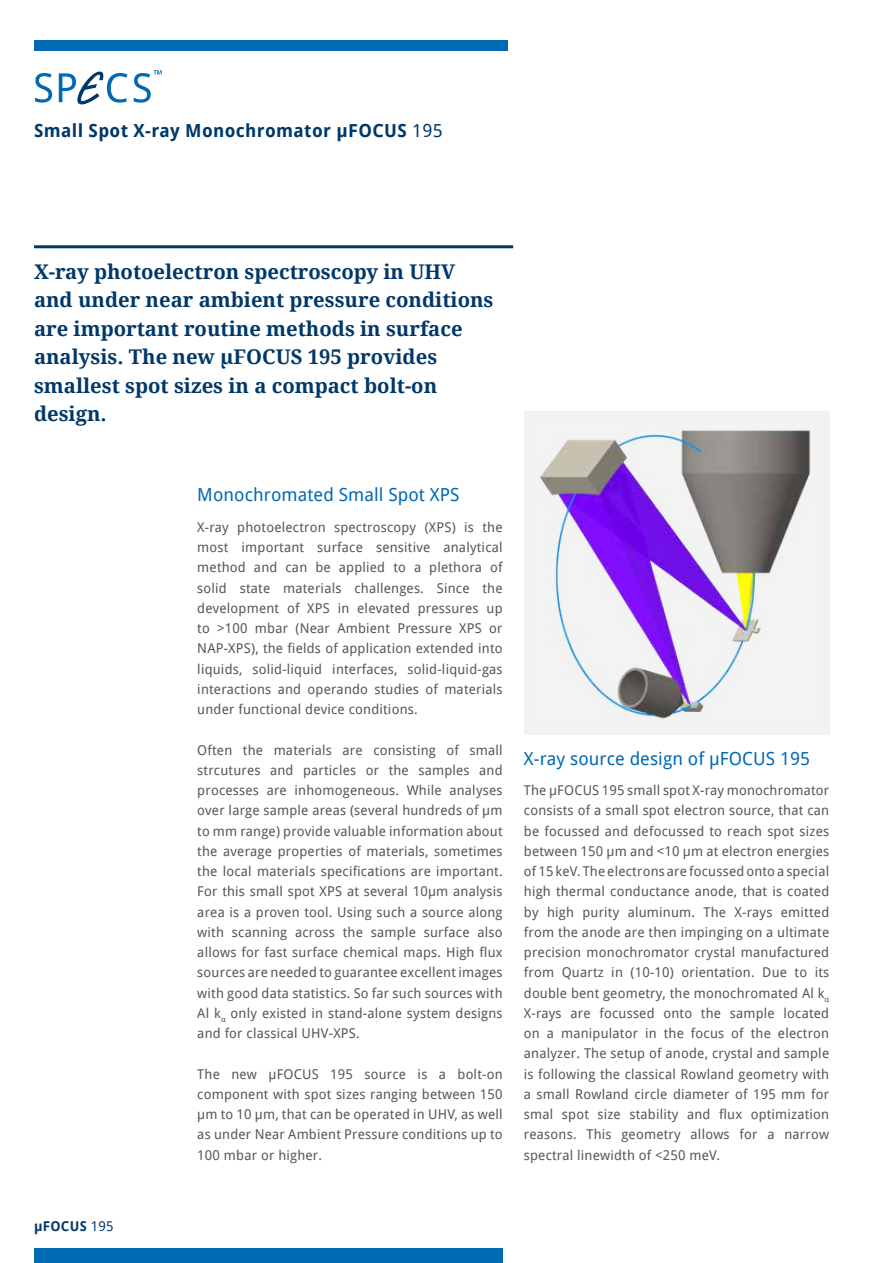
<style>
.page{position:relative;width:893px;height:1263px;background:#fff}
.page>*{position:absolute;margin:0;border:0;box-sizing:border-box;transform-origin:0 0}
.t1{font:700 20.25px/28.5px "Droid Serif Pro";color:#003869}
.t2{font:18px "Droid Sans Pro";letter-spacing:.005em;color:#0069b4}
.t3{font:700 18px "Droid Sans Pro";letter-spacing:.02em;color:#003869}
.t4{font:13.5px/20.2px "Droid Sans Pro";letter-spacing:.015em;color:#575756;text-align:justify}
.t5{font:700 13.5px "Droid Sans Pro";letter-spacing:.02em;color:#003869}
.s1{font-weight:400}
</style>
<div class="page">
<svg style="left:35px;top:70px;width:127px;height:34px"></svg>
<div style="left:34px;top:1248px;width:469px;height:15px;background:#0069b4"></div>
<div style="left:34px;top:40px;width:473px;height:11px;background:#0069b4"></div>
<hr style="left:34px;top:245px;width:479px;height:3px;background:#003869">
<div style="left:524px;top:411px;width:305px;height:324px;background:#f2f2f2"></div>
<img style="left:540px;top:430px;width:270px;height:289px">
<h2 class="t3" style="left:34px;top:118px;width:410px">Small Spot X-ray Monochromator µFOCUS <span class="s1">195</span></h2>
<h1 class="t1" style="left:34px;top:256px;width:461px">X-ray photoelectron spectroscopy in UHV and under near ambient pressure conditions are important routine methods in surface analysis. The new µFOCUS 195 provides smallest spot sizes in a compact bolt-on design.</h1>
<p class="t5" style="left:34px;top:1216px;width:81px">µFOCUS <span class="s1">195</span></p>
<h2 class="t2" style="left:197px;top:483px;width:264px">Monochromated Small Spot XPS</h2>
<p class="t4" style="left:197px;top:516px;width:307px">X-ray photoelectron spectroscopy (XPS) is the most important surface sensitive analytical method and can be applied to a plethora of solid state materials challenges. Since the development of XPS in elevated pressures up to &gt;100 mbar (Near Ambient Pressure XPS or NAP-XPS), the fields of application extended into liquids, solid-liquid interfaces, solid-liquid-gas interactions and operando studies of materials under functional device conditions.</p>
<p class="t4" style="left:197px;top:739px;width:307px">Often the materials are consisting of small strcutures and particles or the samples and processes are inhomogeneous. While analyses over large sample areas (several hundreds of µm to mm range) provide valuable information about the average properties of materials, sometimes the local materials specifications are important.<br>For this small spot XPS at several 10µm analysis area is a proven tool. Using such a source along with scanning across the sample surface also allows for fast surface chemical maps. High flux sources are needed to guarantee excellent images with good data statistics. So far such sources with Al k<sub>α</sub> only existed in stand-alone system designs and for classical UHV-XPS.</p>
<p class="t4" style="left:197px;top:1063px;width:307px">The new µFOCUS 195 source is a bolt-on component with spot sizes ranging between 150 µm to 10 µm, that can be operated in UHV, as well as under Near Ambient Pressure conditions up to 100 mbar or higher.</p>
<h2 class="t2" style="left:524px;top:746px;width:288px">X-ray source design of µFOCUS 195</h2>
<p class="t4" style="left:524px;top:780px;width:307px">The µFOCUS 195 small spot X-ray monochromator consists of a small spot electron source, that can be focussed and defocussed to reach spot sizes between 150 µm and &lt;10 µm at electron energies of 15 keV. The electrons are focussed onto a special high thermal conductance anode, that is coated by high purity aluminum. The X-rays emitted from the anode are then impinging on a ultimate precision monochromator crystal manufactured from Quartz in (10-10) orientation. Due to its double bent geometry, the monochromated Al k<sub>α </sub>X-rays are focussed onto the sample located on a manipulator in the focus of the electron analyzer. The setup of anode, crystal and sample is following the classical Rowland geometry with a small Rowland circle diameter of 195 mm for smal spot size stability and flux optimization reasons. This geometry allows for a narrow spectral linewidth of &lt;250 meV.</p>
</div>
